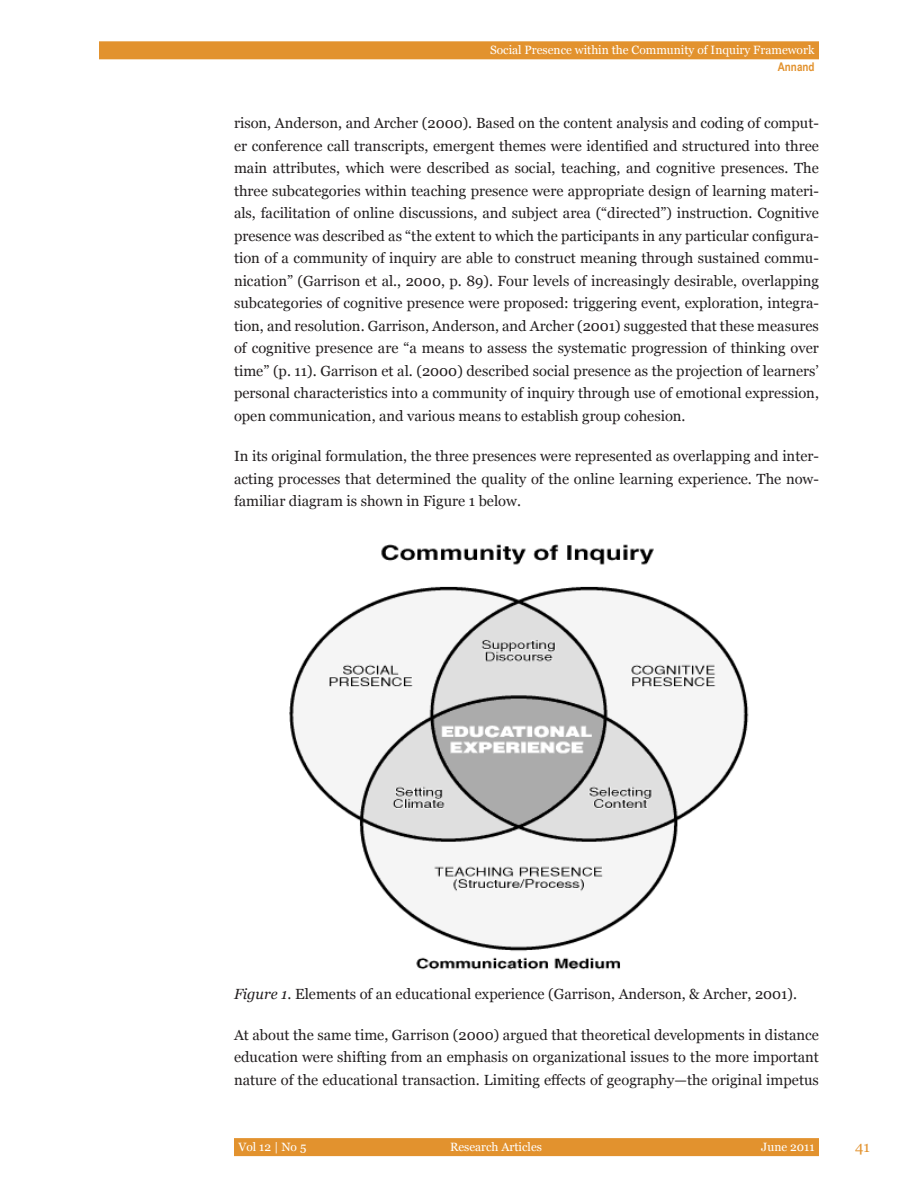
<style>
.page{position:relative;width:918px;height:1188px;background:#fff}
.page>*{position:absolute;margin:0;border:0;box-sizing:border-box;transform-origin:0 0}
.page_no{font:15px "Georgia";color:#e2922e}
.body_text{font:14.7px/22.5px "Georgia";color:#231f20;text-align:justify}
.t1{font:12px "Georgia";color:#fff}
.t2{font:700 12px "Arial Narrow";color:#e2922e}
.s1{font-style:italic}
</style>
<div class="page">
<div style="left:99px;top:41px;width:720px;height:18px;background:#e2922e"></div>
<div style="left:234px;top:1138px;width:585px;height:18px;background:#e2922e"></div>
<img style="left:289px;top:544px;width:460px;height:426px">
<p class="t1" style="left:490px;top:43px;width:326px">Social Presence within the Community of Inquiry Framework</p>
<p class="t2" style="left:778px;top:58px;width:38px">Annand</p>
<p class="body_text" style="left:234px;top:112px;width:587px">rison, Anderson, and Archer (2000). Based on the content analysis and coding of comput&shy;er conference call transcripts, emergent themes were identified and structured into three main attributes, which were described as social, teaching, and cognitive presences. The three subcategories within teaching presence were appropriate design of learning materi&shy;als, facilitation of online discussions, and subject area (“directed”) instruction. Cognitive presence was described as “the extent to which the participants in any particular configura&shy;tion of a community of inquiry are able to construct meaning through sustained commu&shy;nication” (Garrison et al., 2000, p. 89). Four levels of increasingly desirable, overlapping subcategories of cognitive presence were proposed: triggering event, exploration, integra&shy;tion, and resolution. Garrison, Anderson, and Archer (2001) suggested that these measures of cognitive presence are “a means to assess the systematic progression of thinking over time” (p. 11). Garrison et al. (2000) described social presence as the projection of learners’ personal characteristics into a community of inquiry through use of emotional expression, open communication, and various means to establish group cohesion.</p>
<p class="body_text" style="left:234px;top:445px;width:586px">In its original formulation, the three presences were represented as overlapping and inter&shy;acting processes that determined the quality of the online learning experience. The now&shy;familiar diagram is shown in Figure 1 below.</p>
<p class="body_text" style="left:234px;top:983px;width:565px"><span class="s1">Figure 1</span>. Elements of an educational experience (Garrison, Anderson, &amp; Archer, 2001).</p>
<p class="body_text" style="left:234px;top:1024px;width:587px">At about the same time, Garrison (2000) argued that theoretical developments in distance education were shifting from an emphasis on organizational issues to the more important nature of the educational transaction. Limiting effects of geography—the original impetus</p>
<p class="t1" style="left:238px;top:1140px;width:69px">Vol 12 | No 5</p>
<p class="t1" style="left:450px;top:1140px;width:93px">Research Articles</p>
<p class="t1" style="left:761px;top:1140px;width:55px">June 2011</p>
<p class="page_no" style="left:855px;top:1138px;width:16px">41</p>
</div>
